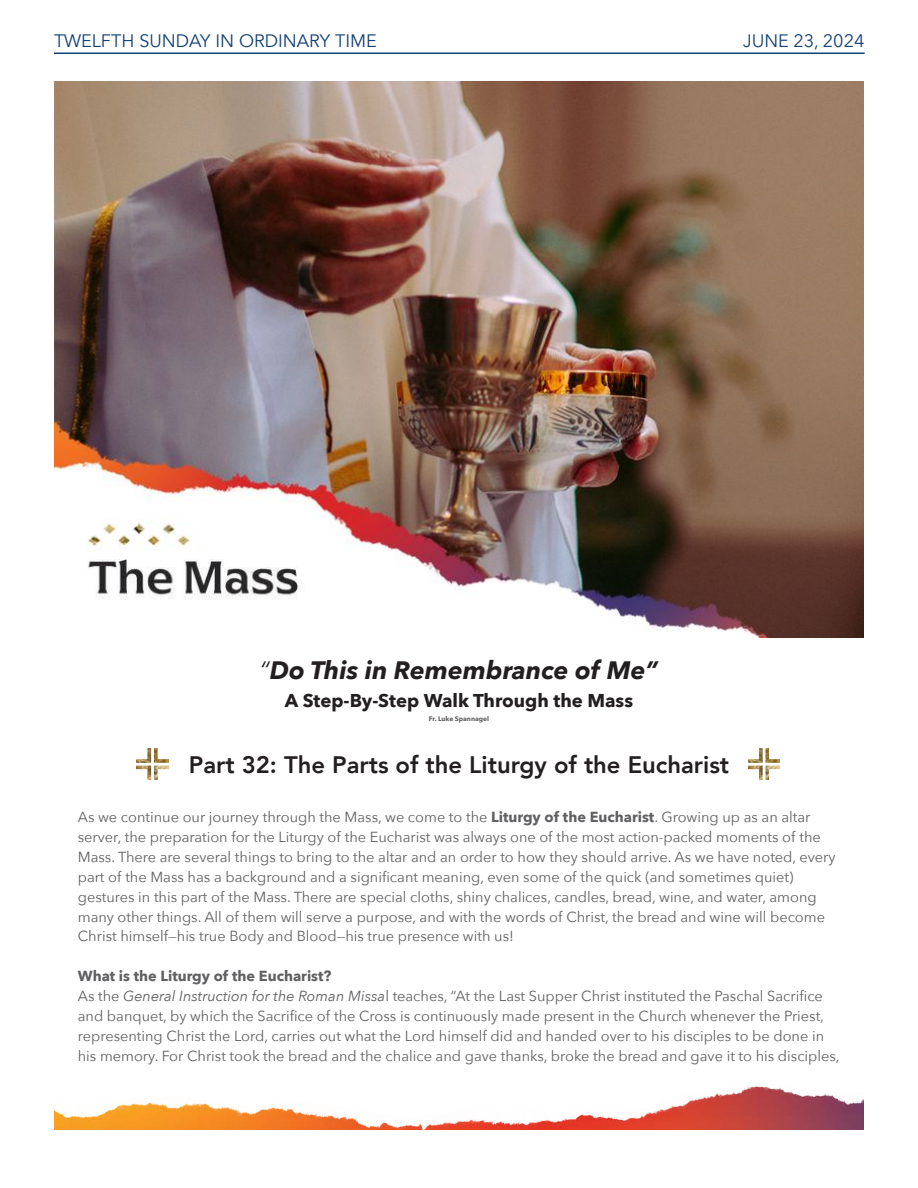
<style>
.page{position:relative;width:918px;height:1188px;background:#fff}
.page>*{position:absolute;margin:0;border:0;box-sizing:border-box;transform-origin:0 0}
.t1{font:italic 700 25.2px "Avenir Next";color:#231f20}
.t2{font:800 23.85px "Avenir";color:#231f20}
.t3{font:700 18.6px "Avenir Next";color:#231f20}
.t4{font:18px "Avenir";color:#144274}
.t5{font:18px "Avenir Next";color:#144274}
.t6{font:14.55px/19.8px "Avenir Next";color:#606063}
.t7{font:700 6.6px "Avenir Next";color:#606063}
.s1{font-weight:400}
.s2{font-weight:700}
.s3{font-style:italic}
</style>
<div class="page">
<hr style="left:54px;top:52px;width:811px;height:2px;background:#144274">
<img style="left:54px;top:1086px;width:810px;height:43px">
<img style="left:54px;top:81px;width:810px;height:557px">
<img style="left:54px;top:557px;width:252px;height:58px">
<p class="t4" style="left:54px;top:30px;width:324px">TWELFTH SUNDAY IN ORDINARY TIME</p>
<p class="t5" style="left:743px;top:25px;width:123px">JUNE 23, 2024</p>
<h1 class="t1" style="left:260px;top:649px;width:400px"><span class="s1">“</span>Do This in Remembrance of Me”</h1>
<p class="t3" style="left:285px;top:684px;width:350px">A Step-By-Step Walk Through the Mass</p>
<p class="t7" style="left:429px;top:713px;width:62px">Fr. Luke Spannagel</p>
<h2 class="t2" style="left:189px;top:746px;width:542px">Part 32: The Parts of the Liturgy of the Eucharist</h2>
<p class="t6" style="left:78px;top:807px;width:759px">As we continue our journey through the Mass, we come to the <span class="s2">Liturgy of the Eucharist</span>. Growing up as an altar server, the preparation for the Liturgy of the Eucharist was always one of the most action-packed moments of the Mass. There are several things to bring to the altar and an order to how they should arrive. As we have noted, every part of the Mass has a background and a significant meaning, even some of the quick (and sometimes quiet) gestures in this part of the Mass. There are special cloths, shiny chalices, candles, bread, wine, and water, among many other things. All of them will serve a purpose, and with the words of Christ, the bread and wine will become Christ himself—his true Body and Blood—his true presence with us!</p>
<p class="t6" style="left:78px;top:965px;width:763px"><span class="s2">What is the Liturgy of the Eucharist?<br></span>As the <span class="s3">General Instruction for the Roman Missa</span>l teaches, “At the Last Supper Christ instituted the Paschal Sacrifice and banquet, by which the Sacrifice of the Cross is continuously made present in the Church whenever the Priest, representing Christ the Lord, carries out what the Lord himself did and handed over to his disciples to be done in his memory. For Christ took the bread and the chalice and gave thanks, broke the bread and gave it to his disciples,</p>
</div>
